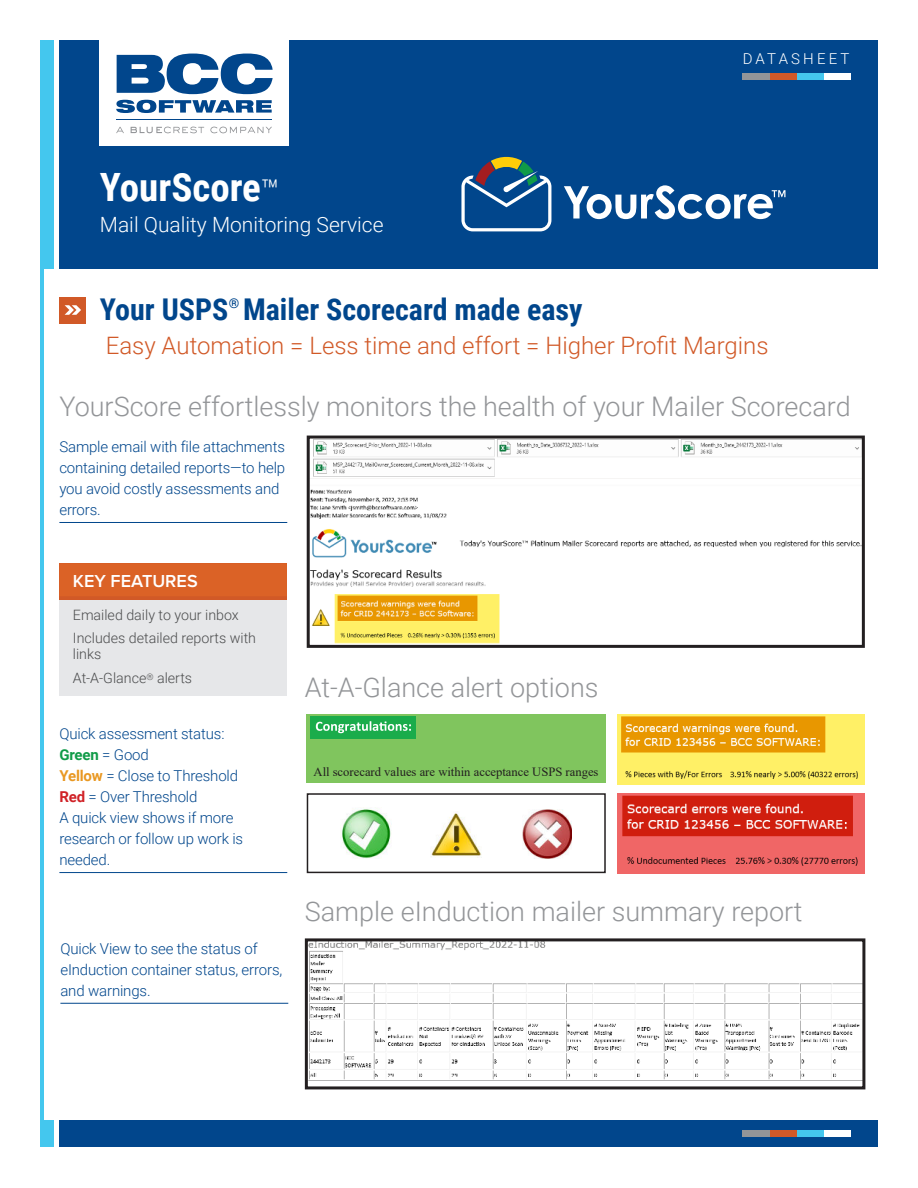
<style>
.page{position:relative;width:918px;height:1188px;background:#fff}
.page>*{position:absolute;margin:0;border:0;box-sizing:border-box;transform-origin:0 0}
.t1{font:700 39px "Roboto Condensed";color:#fff}
.t2{font:700 30px "Roboto Condensed";color:#01468c}
.t3{font:300 27px "Roboto";color:#939598}
.t4{font:300 24px "Roboto";color:#d15927}
.t5{font:300 21px "Roboto";color:#fff}
.t6{font:600 18px "Proxima Nova";color:#fff}
.t7{font:300 15px/21px "Roboto";letter-spacing:-.01em;color:#01468c}
.t8{font:300 15px "Roboto";letter-spacing:.21em;color:#fff}
.t9{font:300 14.25px/23.2px "Roboto";color:#4b4c4d}
.t10{font:700 13.5px "Roboto Condensed";color:#01468c}
.t11{font:12.6px "Times New Roman";color:#231f20}
.s1{font-family:"Roboto";font-weight:300;font-size:30px}
.s2{font-weight:700;color:#109b48}
.s3{font-weight:700;color:#e99822}
.s4{font-weight:700;color:#d02227}
</style>
<div class="page">
<div style="left:59px;top:1120px;width:819px;height:27px;background:#01468c"></div>
<div style="left:41px;top:1120px;width:13px;height:27px;background:#44c7ee"></div>
<hr style="left:41px;top:40px;width:3px;height:1107px;background:#44c7ee">
<div style="left:59px;top:40px;width:819px;height:229px;background:#01468c"></div>
<div style="left:41px;top:40px;width:13px;height:229px;background:#44c7ee"></div>
<div style="left:824px;top:1131px;width:27px;height:6px;background:#fff"></div>
<div style="left:797px;top:1131px;width:27px;height:6px;background:#44c7ee"></div>
<div style="left:770px;top:1131px;width:27px;height:6px;background:#d15927"></div>
<div style="left:743px;top:1131px;width:27px;height:6px;background:#939598"></div>
<div style="left:824px;top:73px;width:27px;height:6px;background:#fff"></div>
<div style="left:797px;top:73px;width:27px;height:6px;background:#44c7ee"></div>
<div style="left:770px;top:73px;width:27px;height:6px;background:#d15927"></div>
<div style="left:743px;top:73px;width:27px;height:6px;background:#939598"></div>
<img style="left:311px;top:440px;width:550px;height:204px">
<div style="left:307px;top:436px;width:558px;height:212px;border:3px solid #231f20"></div>
<hr style="left:59px;top:522px;width:228px;height:1px;background:#01468c">
<img style="left:309px;top:942px;width:552px;height:139px">
<div style="left:305px;top:938px;width:560px;height:151px;border:3px solid #231f20"></div>
<hr style="left:60px;top:1003px;width:228px;height:1px;background:#01468c">
<hr style="left:59px;top:872px;width:228px;height:1px;background:#01468c">
<div style="left:100px;top:40px;width:189px;height:106px;background:#fff"></div>
<svg style="left:116px;top:127px;width:8px;height:6px"></svg>
<svg style="left:131px;top:127px;width:73px;height:6px"></svg>
<svg style="left:210px;top:127px;width:62px;height:6px"></svg>
<hr style="left:116px;top:119px;width:156px;height:1px;background:#01468c">
<svg style="left:117px;top:54px;width:156px;height:40px"></svg>
<svg style="left:116px;top:100px;width:156px;height:13px"></svg>
<img style="left:618px;top:715px;width:247px;height:69px">
<div style="left:307px;top:715px;width:299px;height:54px;background:#80c55e"></div>
<div style="left:310px;top:716px;width:106px;height:23px;background:#1aac4b"></div>
<svg style="left:316px;top:721px;width:95px;height:12px"></svg>
<div style="left:307px;top:757px;width:299px;height:26px;background:#80c55e"></div>
<img style="left:431px;top:811px;width:51px;height:47px">
<img style="left:522px;top:809px;width:50px;height:50px">
<div style="left:307px;top:793px;width:299px;height:80px;border:2px solid #231f20"></div>
<div style="left:59px;top:297px;width:27px;height:27px;background:#d15927"></div>
<svg style="left:65px;top:305px;width:16px;height:10px"></svg>
<svg style="left:564px;top:185px;width:221px;height:34px"></svg>
<svg style="left:461px;top:156px;width:90px;height:75px"></svg>
<div style="left:59px;top:563px;width:228px;height:133px;background:#e6e7e9"></div>
<div style="left:59px;top:563px;width:228px;height:37px;background:#d15927"></div>
<div style="left:59px;top:563px;width:228px;height:33px;background:#db6226"></div>
<img style="left:618px;top:793px;width:247px;height:80px">
<img style="left:342px;top:808px;width:50px;height:50px">
<h1 class="t1" style="left:100px;top:172px;width:181px">YourScore<span class="s1">™</span></h1>
<h3 class="t5" style="left:100px;top:215px;width:285px">Mail Quality Monitoring Service</h3>
<p class="t8" style="left:743px;top:50px;width:108px">DATASHEET</p>
<h2 class="t2" style="left:100px;top:298px;width:130px">Your USPS</h2>
<p class="t10" style="left:229px;top:298px;width:12px">®</p>
<h2 class="t2" style="left:243px;top:298px;width:341px">Mailer Scorecard made easy</h2>
<h3 class="t4" style="left:106px;top:329px;width:664px">Easy Automation = Less time and effort = Higher Profit Margins</h3>
<h3 class="t3" style="left:59px;top:395px;width:793px">YourScore effortlessly monitors the health of your Mailer Scorecard</h3>
<p class="t7" style="left:59px;top:438px;width:227px">Sample email with file attachments containing detailed reports—to help you avoid costly assessments and errors.</p>
<p class="t6" style="left:73px;top:573px;width:126px">KEY FEATURES</p>
<p class="t9" style="left:73px;top:604px;width:185px">Emailed daily to your inbox<br>Includes detailed reports with</p>
<p class="t9" style="left:73px;top:644px;width:121px">links<br>At-A-Glance<sup>®</sup> alerts</p>
<p class="t7" style="left:59px;top:725px;width:185px">Quick assessment status:<br><span class="s2">Green</span> = Good<br><span class="s3">Yellow</span> = Close to Threshold<br><span class="s4">Red</span> = Over Threshold<br>A quick view shows if more research or follow up work is needed.</p>
<p class="t7" style="left:60px;top:939px;width:223px">Quick View to see the status of eInduction container status, errors, and warnings.</p>
<h3 class="t3" style="left:305px;top:676px;width:295px">At-A-Glance alert options</h3>
<p class="t11" style="left:314px;top:767px;width:286px">All scorecard values are within acceptance USPS ranges</p>
<h3 class="t3" style="left:305px;top:899px;width:499px">Sample eInduction mailer summary report</h3>
</div>
